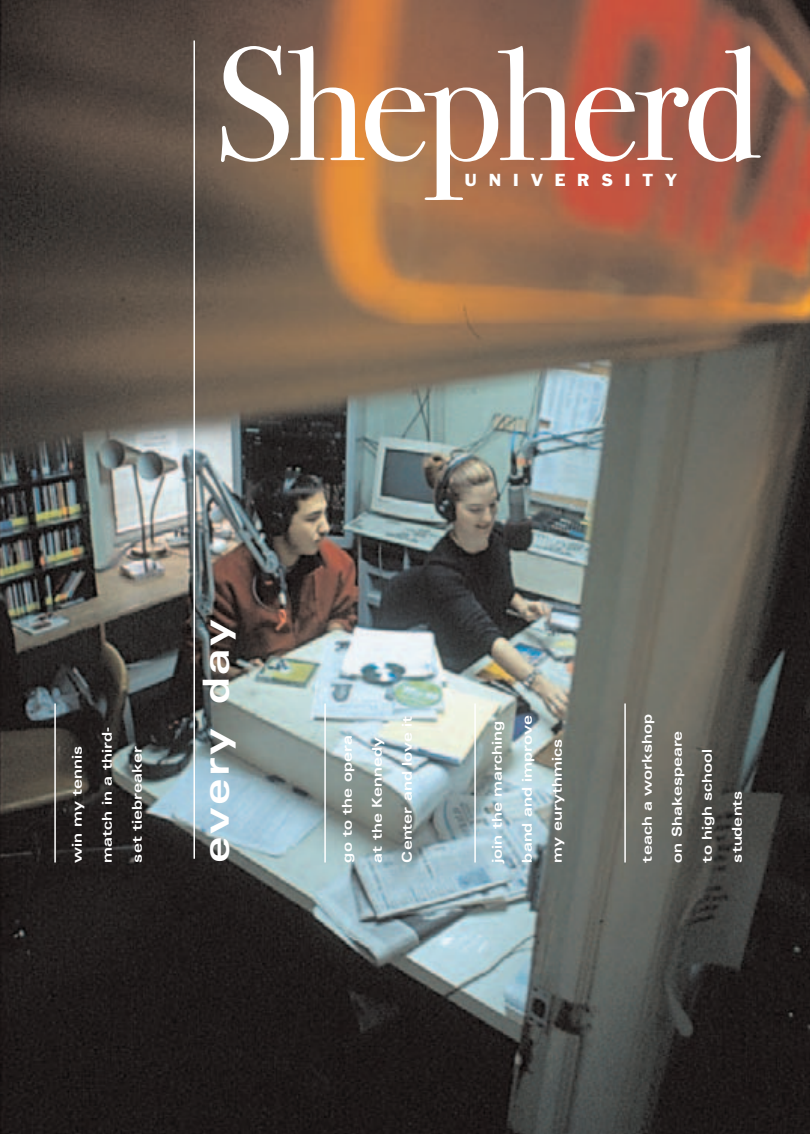
<style>
.page{position:relative;width:810px;height:1134px;background:#fff}
.page>*{position:absolute;margin:0;border:0;box-sizing:border-box;transform-origin:0 0}
.t1{font:161.4px "Bodoni Sev ITC";letter-spacing:-.03em;color:#fff}
.t2{font:700 expanded 36px "Univers";letter-spacing:.065em;color:#fff}
.t3{font:16.05px "Franklin Gothic";letter-spacing:.72em;color:#fff}
.t4{font:700 expanded 13.5px "Univers";color:#fff}
</style>
<div class="page">
<img style="left:0;top:0;width:810px;height:1134px">
<hr style="left:193px;top:41px;width:2px;height:818px;background:#fff">
<hr style="left:54px;top:703px;width:2px;height:159px;background:#fff">
<hr style="left:324px;top:703px;width:2px;height:159px;background:#fff">
<hr style="left:474px;top:703px;width:2px;height:159px;background:#fff">
<hr style="left:624px;top:703px;width:2px;height:159px;background:#fff">
<h1 class="t1" style="left:213px;top:10px;width:549px">Shepherd</h1>
<p class="t3" style="left:465px;top:173px;width:214px">UNIVERSITY</p>
<p class="t4" style="left:72px;top:862px;width:118px;rotate:-90deg">win my tennis</p>
<p class="t4" style="left:102px;top:862px;width:137px;rotate:-90deg">match in a third-</p>
<h2 class="t2" style="left:203px;top:862px;width:244px;rotate:-90deg">every day</h2>
<p class="t4" style="left:132px;top:863px;width:118px;rotate:-90deg">set tiebreaker</p>
<p class="t4" style="left:342px;top:862px;width:129px;rotate:-90deg">go to the opera</p>
<p class="t4" style="left:372px;top:862px;width:127px;rotate:-90deg">at the Kennedy</p>
<p class="t4" style="left:402px;top:862px;width:148px;rotate:-90deg">Center and love it</p>
<p class="t4" style="left:492px;top:862px;width:143px;rotate:-90deg">join the marching</p>
<p class="t4" style="left:522px;top:862px;width:149px;rotate:-90deg">band and improve</p>
<p class="t4" style="left:552px;top:862px;width:125px;rotate:-90deg">my eurythmics</p>
<p class="t4" style="left:642px;top:862px;width:150px;rotate:-90deg">teach a workshop</p>
<p class="t4" style="left:672px;top:862px;width:133px;rotate:-90deg">on Shakespeare</p>
<p class="t4" style="left:702px;top:862px;width:115px;rotate:-90deg">to high school</p>
<p class="t4" style="left:732px;top:862px;width:73px;rotate:-90deg">students</p>
</div>
